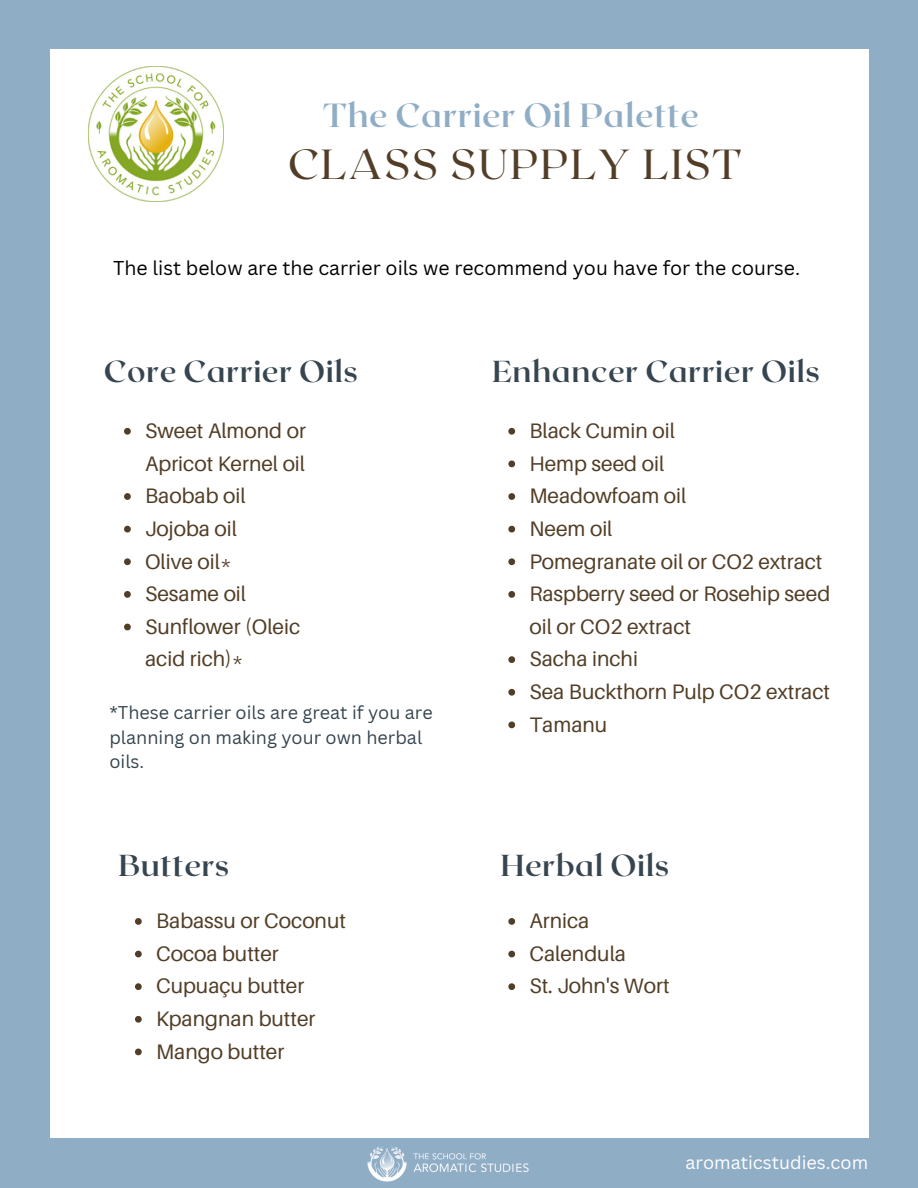
<style>
.page{position:relative;width:918px;height:1188px;background:#90adc6}
.page>*{position:absolute;margin:0;border:0;box-sizing:border-box;transform-origin:0 0}
.t1{font:42px "Roxborough CF";letter-spacing:.05em;color:#523e27}
.t2{font:700 33.45px "Roxborough CF";letter-spacing:.02em;color:#90adc6}
.t3{font:700 30.3px "Roxborough CF";letter-spacing:.02em;color:#36454f}
.t4{font:21px/32.7px "Aileron";color:#523e27}
.t5{font:19.5px "Canva Sans";color:#000}
.t6{font:18px/24.8px "Canva Sans";color:#36454f}
.t7{font:18px "Canva Sans";color:#fff}
</style>
<div class="page">
<div style="left:50px;top:49px;width:819px;height:1089px;background:#fff"></div>
<img style="left:89px;top:67px;width:135px;height:135px">
<img style="left:367px;top:1146px;width:162px;height:36px">
<svg style="left:124px;top:428px;width:7px;height:7px"></svg>
<svg style="left:124px;top:493px;width:7px;height:7px"></svg>
<svg style="left:124px;top:526px;width:7px;height:7px"></svg>
<svg style="left:124px;top:558px;width:7px;height:7px"></svg>
<svg style="left:124px;top:591px;width:7px;height:7px"></svg>
<svg style="left:124px;top:624px;width:7px;height:6px"></svg>
<svg style="left:508px;top:428px;width:7px;height:7px"></svg>
<svg style="left:508px;top:461px;width:7px;height:6px"></svg>
<svg style="left:508px;top:493px;width:7px;height:7px"></svg>
<svg style="left:508px;top:526px;width:7px;height:7px"></svg>
<svg style="left:508px;top:558px;width:7px;height:7px"></svg>
<svg style="left:508px;top:591px;width:7px;height:7px"></svg>
<svg style="left:508px;top:656px;width:7px;height:7px"></svg>
<svg style="left:508px;top:689px;width:7px;height:7px"></svg>
<svg style="left:508px;top:722px;width:7px;height:6px"></svg>
<svg style="left:135px;top:918px;width:7px;height:7px"></svg>
<svg style="left:135px;top:951px;width:7px;height:6px"></svg>
<svg style="left:135px;top:983px;width:7px;height:7px"></svg>
<svg style="left:135px;top:1016px;width:7px;height:7px"></svg>
<svg style="left:135px;top:1049px;width:7px;height:6px"></svg>
<svg style="left:508px;top:918px;width:7px;height:7px"></svg>
<svg style="left:508px;top:951px;width:7px;height:6px"></svg>
<svg style="left:508px;top:983px;width:7px;height:7px"></svg>
<h2 class="t2" style="left:323px;top:94px;width:377px">The Carrier Oil Palette</h2>
<h1 class="t1" style="left:288px;top:137px;width:455px">CLASS SUPPLY LIST</h1>
<p class="t5" style="left:113px;top:254px;width:689px">The list below are the carrier oils we recommend you have for the course.</p>
<h3 class="t3" style="left:104px;top:352px;width:255px">Core Carrier Oils</h3>
<h3 class="t3" style="left:492px;top:352px;width:329px">Enhancer Carrier Oils</h3>
<p class="t4" style="left:145px;top:414px;width:162px">Sweet Almond or<br>Apricot Kernel oil<br>Baobab oil<br>Jojoba oil<br>Olive oil*<br>Sesame oil<br>Sunflower (Oleic acid rich)*</p>
<p class="t4" style="left:529px;top:414px;width:302px">Black Cumin oil<br>Hemp seed oil<br>Meadowfoam oil<br>Neem oil<br>Pomegranate oil or CO2 extract<br>Raspberry seed or Rosehip seed oil or CO2 extract<br>Sacha inchi<br>Sea Buckthorn Pulp CO2 extract<br>Tamanu</p>
<p class="t6" style="left:109px;top:700px;width:325px">*These carrier oils are great if you are planning on making your own herbal oils.</p>
<h3 class="t3" style="left:118px;top:846px;width:112px">Butters</h3>
<h3 class="t3" style="left:500px;top:846px;width:170px">Herbal Oils</h3>
<p class="t4" style="left:156px;top:904px;width:192px">Babassu or Coconut<br>Cocoa butter<br>Cupuaçu butter<br>Kpangnan butter<br>Mango butter</p>
<p class="t4" style="left:529px;top:904px;width:142px">Arnica<br>Calendula<br>St. John's Wort</p>
<p class="t7" style="left:686px;top:1150px;width:184px">aromaticstudies.com</p>
</div>
